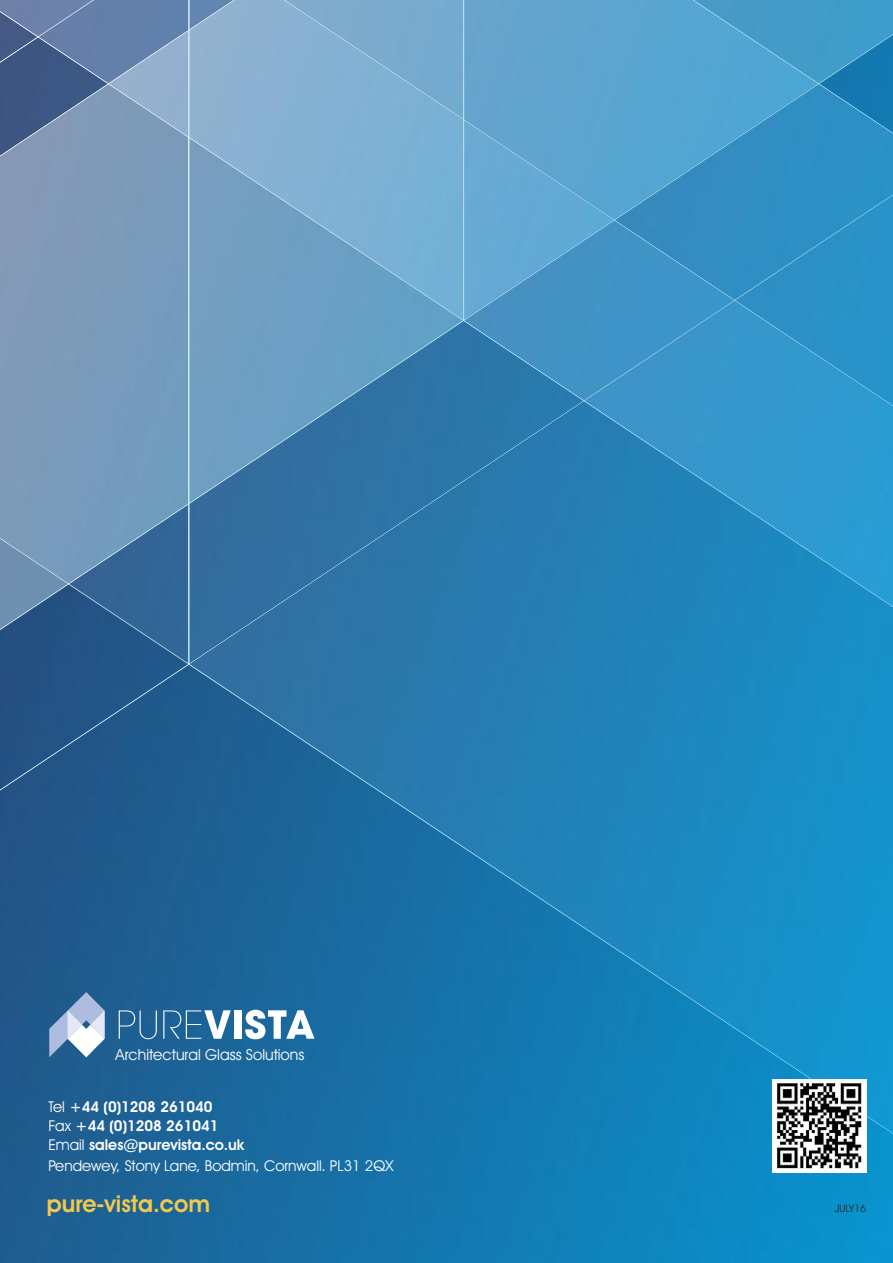
<style>
.page{position:relative;width:893px;height:1263px;background:#fff}
.page>*{position:absolute;margin:0;border:0;box-sizing:border-box;transform-origin:0 0}
.t1{font:600 23.4px "Avant Garde IT Cby BT";color:#f2c94c}
.t2{font:15.3px "Avant Garde IT Cby BT";color:#fff}
.t3{font:600 15px/19.2px "Avant Garde IT Cby BT";color:#fff}
.t4{font:15px "Avant Garde IT Cby BT";color:#fff}
.t5{font:10.5px "Avant Garde IT Cby BT";color:#272627}
.s1{font-weight:400}
</style>
<div class="page">
<img style="left:0;top:793px;width:893px;height:470px">
<img style="left:190px;top:610px;width:703px;height:54px">
<img style="left:190px;top:610px;width:393px;height:53px">
<img style="left:189px;top:664px;width:704px;height:472px">
<div style="left:0;top:632px;width:189px;height:161px;background:#225587"></div>
<div style="left:819px;top:136px;width:74px;height:55px;background:#2c90c6"></div>
<div style="left:819px;top:191px;width:74px;height:29px;background:#2b91c6"></div>
<div style="left:819px;top:220px;width:74px;height:100px;background:#2992c8"></div>
<img style="left:464px;top:0;width:355px;height:320px">
<img style="left:689px;top:0;width:204px;height:136px">
<img style="left:464px;top:320px;width:429px;height:290px">
<img style="left:0;top:0;width:464px;height:632px">
<img style="left:773px;top:1079px;width:93px;height:94px">
<svg style="left:119px;top:1010px;width:38px;height:29px"></svg>
<svg style="left:163px;top:1010px;width:68px;height:29px"></svg>
<div style="left:234px;top:1010px;width:7px;height:29px;background:#fff"></div>
<svg style="left:245px;top:1010px;width:70px;height:29px"></svg>
<svg style="left:49px;top:992px;width:56px;height:65px"></svg>
<p class="t2" style="left:116px;top:1049px;width:190px">Architectural Glass Solutions</p>
<p class="t3" style="left:48px;top:1098px;width:197px"><span class="s1">Tel</span> +44 (0)1208 261040<br><span class="s1">Fax</span> +44 (0)1208 261041<br><span class="s1">Email</span> sales@purevista.co.uk</p>
<p class="t4" style="left:48px;top:1160px;width:347px">Pendewey, Stony Lane, Bodmin, Cornwall. PL31 2QX</p>
<h1 class="t1" style="left:47px;top:1195px;width:165px">pure-vista.com</h1>
<p class="t5" style="left:835px;top:1204px;width:33px">JULY16</p>
</div>
